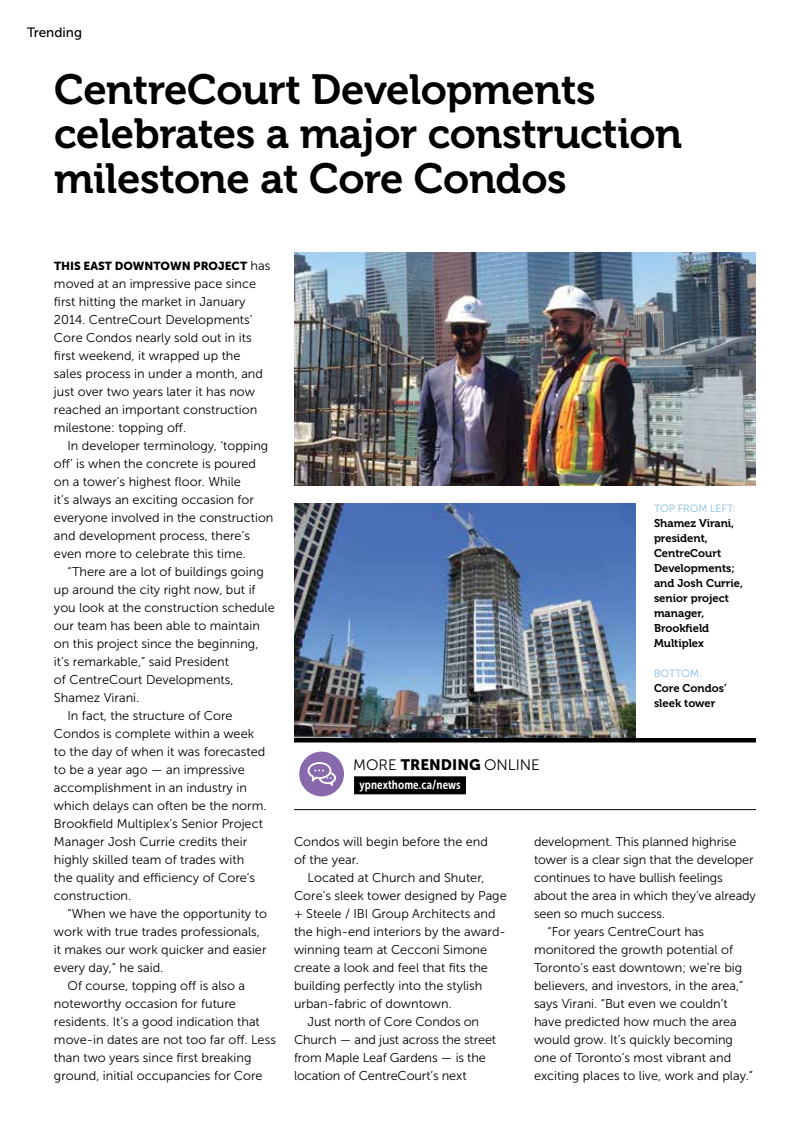
<style>
.page{position:relative;width:810px;height:1134px;background:#fff}
.page>*{position:absolute;margin:0;border:0;box-sizing:border-box;transform-origin:0 0}
.t1{font:42px/45px "Museo 700";letter-spacing:-.01em;color:#000}
.t2{font:15.15px "Museo Sans 300";color:#000}
.t3{font:13.5px "Museo Sans 500";color:#000}
.t4{font:12.75px/18px "Museo Sans 300";color:#000}
.t5{font:12.3px "Museo Sans Cond 700";letter-spacing:.005em;color:#fff}
.t6{font:11.7px "Museo Sans 900";color:#000}
.t7{font:11.25px/15px "Museo 700";color:#000}
.t8{font:10.5px "Museo Sans 300";color:#81b9e4}
.s1{font-family:"Museo Sans 300";font-size:12.75px}
.s2{font-family:"Museo Sans 900"}
</style>
<div class="page">
<hr style="left:294px;top:809px;width:462px;height:1px;background:#000">
<hr style="left:294px;top:738px;width:462px;height:4px;background:#000">
<div style="left:354px;top:776px;width:112px;height:18px;background:#000"></div>
<div style="left:299px;top:752px;width:45px;height:44px;background:#8869ae;border-radius:50%"></div>
<svg style="left:308px;top:762px;width:28px;height:24px"></svg>
<img style="left:294px;top:252px;width:462px;height:234px">
<img style="left:294px;top:504px;width:342px;height:234px">
<p class="t3" style="left:27px;top:25px;width:57px">Trending</p>
<h1 class="t1" style="left:54px;top:67px;width:630px">CentreCourt Developments celebrates a major construction milestone at Core Condos</h1>
<p class="t6" style="left:54px;top:259px;width:218px">THIS EAST DOWNTOWN PROJECT <span class="s1">has</span></p>
<p class="t4" style="left:54px;top:275px;width:211px">moved at an impressive pace since first hitting the market in January<br>2014. CentreCourt Developments’<br>Core Condos nearly sold out in its first weekend, it wrapped up the sales process in under a month, and just over two years later it has now reached an important construction milestone: topping off.</p>
<p class="t4" style="left:54px;top:437px;width:221px;text-indent:14px">In developer terminology, ‘topping off’ is when the concrete is poured on a tower’s highest floor. While<br>it’s always an exciting occasion for everyone involved in the construction and development process, there’s even more to celebrate this time.</p>
<p class="t4" style="left:67px;top:563px;width:198px">“There are a lot of buildings going</p>
<p class="t4" style="left:54px;top:581px;width:203px">up around the city right now, but if</p>
<p class="t4" style="left:54px;top:599px;width:222px">you look at the construction schedule</p>
<p class="t4" style="left:54px;top:617px;width:207px">our team has been able to maintain</p>
<p class="t4" style="left:54px;top:635px;width:206px">on this project since the beginning,</p>
<p class="t4" style="left:54px;top:653px;width:177px">it’s remarkable,” said President</p>
<p class="t4" style="left:54px;top:671px;width:181px">of CentreCourt Developments,</p>
<p class="t4" style="left:54px;top:689px;width:87px">Shamez Virani.</p>
<p class="t4" style="left:67px;top:707px;width:167px">In fact, the structure of Core</p>
<p class="t4" style="left:54px;top:725px;width:202px">Condos is complete within a week</p>
<p class="t4" style="left:54px;top:743px;width:213px">to the day of when it was forecasted</p>
<p class="t4" style="left:54px;top:761px;width:192px">to be a year ago — an impressive</p>
<p class="t4" style="left:54px;top:779px;width:194px">accomplishment in an industry in</p>
<p class="t4" style="left:54px;top:797px;width:214px">which delays can often be the norm.</p>
<p class="t4" style="left:54px;top:815px;width:210px">Brookfield Multiplex’s Senior Project</p>
<p class="t4" style="left:54px;top:833px;width:195px">Manager Josh Currie credits their</p>
<p class="t4" style="left:54px;top:851px;width:192px">highly skilled team of trades with</p>
<p class="t4" style="left:54px;top:869px;width:203px">the quality and efficiency of Core’s</p>
<p class="t4" style="left:54px;top:887px;width:79px">construction.</p>
<p class="t4" style="left:67px;top:905px;width:201px">“When we have the opportunity to</p>
<p class="t4" style="left:54px;top:923px;width:208px">work with true trades professionals,</p>
<p class="t4" style="left:54px;top:941px;width:214px">it makes our work quicker and easier</p>
<p class="t4" style="left:54px;top:959px;width:111px">every day,” he said.</p>
<p class="t4" style="left:67px;top:977px;width:179px">Of course, topping off is also a</p>
<p class="t4" style="left:54px;top:995px;width:183px">noteworthy occasion for future</p>
<p class="t4" style="left:54px;top:1013px;width:207px">residents. It’s a good indication that</p>
<p class="t4" style="left:54px;top:1031px;width:223px">move-in dates are not too far off. Less</p>
<p class="t4" style="left:54px;top:1049px;width:199px">than two years since first breaking</p>
<p class="t4" style="left:54px;top:1067px;width:210px">ground, initial occupancies for Core</p>
<p class="t2" style="left:353px;top:757px;width:188px">MORE <span class="s2">TRENDING</span> ONLINE</p>
<p class="t5" style="left:359px;top:778px;width:103px">ypnexthome.ca/news</p>
<p class="t8" style="left:654px;top:503px;width:83px">TOP FROM LEFT:</p>
<p class="t7" style="left:654px;top:516px;width:91px">Shamez Virani, president,<br>CentreCourt<br>Developments; and Josh Currie, senior project manager,<br>Brookfield<br>Multiplex</p>
<p class="t8" style="left:654px;top:668px;width:50px">BOTTOM:</p>
<p class="t7" style="left:654px;top:681px;width:74px">Core Condos’ sleek tower</p>
<p class="t4" style="left:294px;top:833px;width:196px">Condos will begin before the end of the year.</p>
<p class="t4" style="left:308px;top:869px;width:179px">Located at Church and Shuter,</p>
<p class="t4" style="left:294px;top:887px;width:214px">Core’s sleek tower designed by Page</p>
<p class="t4" style="left:294px;top:905px;width:203px">+ Steele / IBI Group Architects and</p>
<p class="t4" style="left:294px;top:923px;width:213px">the high-end interiors by the award-</p>
<p class="t4" style="left:294px;top:941px;width:195px">winning team at Cecconi Simone</p>
<p class="t4" style="left:294px;top:959px;width:195px">create a look and feel that fits the</p>
<p class="t4" style="left:294px;top:977px;width:190px">building perfectly into the stylish</p>
<p class="t4" style="left:294px;top:995px;width:159px">urban-fabric of downtown.</p>
<p class="t4" style="left:308px;top:1013px;width:173px">Just north of Core Condos on</p>
<p class="t4" style="left:294px;top:1031px;width:204px">Church — and just across the street</p>
<p class="t4" style="left:294px;top:1049px;width:193px">from Maple Leaf Gardens — is the</p>
<p class="t4" style="left:294px;top:1067px;width:174px">location of CentreCourt’s next</p>
<p class="t4" style="left:534px;top:833px;width:204px">development. This planned highrise</p>
<p class="t4" style="left:534px;top:851px;width:221px">tower is a clear sign that the developer</p>
<p class="t4" style="left:534px;top:869px;width:190px">continues to have bullish feelings</p>
<p class="t4" style="left:534px;top:887px;width:223px">about the area in which they’ve already</p>
<p class="t4" style="left:534px;top:905px;width:133px">seen so much success.</p>
<p class="t4" style="left:548px;top:923px;width:158px">“For years CentreCourt has</p>
<p class="t4" style="left:534px;top:941px;width:201px">monitored the growth potential of</p>
<p class="t4" style="left:534px;top:959px;width:210px">Toronto’s east downtown; we’re big</p>
<p class="t4" style="left:534px;top:977px;width:211px">believers, and investors, in the area,”</p>
<p class="t4" style="left:534px;top:995px;width:195px">says Virani. “But even we couldn’t</p>
<p class="t4" style="left:534px;top:1013px;width:204px">have predicted how much the area</p>
<p class="t4" style="left:534px;top:1031px;width:201px">would grow. It’s quickly becoming</p>
<p class="t4" style="left:534px;top:1049px;width:199px">one of Toronto’s most vibrant and</p>
<p class="t4" style="left:534px;top:1067px;width:221px">exciting places to live, work and play.”</p>
</div>
